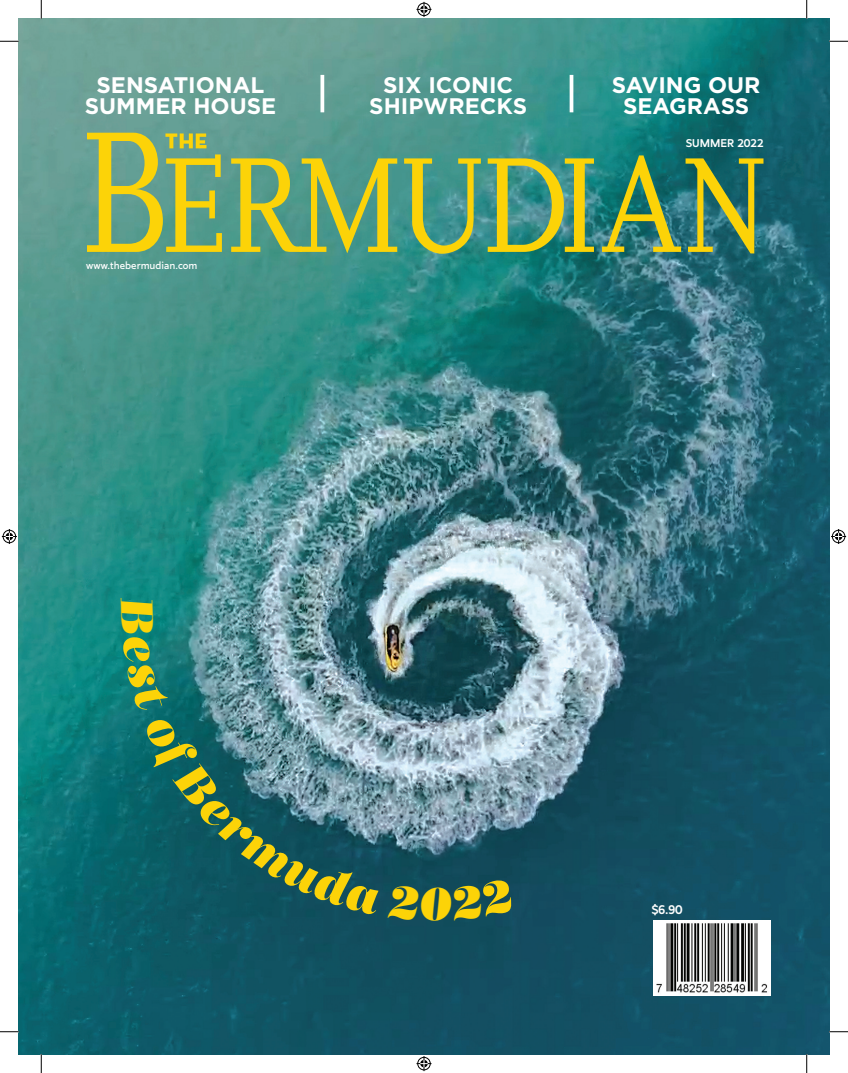
<style>
.page{position:relative;width:848px;height:1073px;background:#fff}
.page>*{position:absolute;margin:0;border:0;box-sizing:border-box;transform-origin:0 0}
.t1{font:italic 45px "Mastadoni G3";color:#fcd308}
.t2{font:700 22.5px "Gotham";color:#fff}
.t3{font:500 12.5px "Marcher Alt";color:#fff}
.t4{font:500 11.25px "Marcher Alt";color:#fff}
.t5{font:10px "Marcher Alt";color:#fff}
</style>
<div class="page">
<img style="left:19px;top:19px;width:810px;height:1035px">
<img style="left:653px;top:920px;width:117px;height:75px">
<svg style="left:87px;top:133px;width:135px;height:119px;background:#99b15c"></svg>
<svg style="left:231px;top:158px;width:166px;height:95px;background:#8bac5b"></svg>
<svg style="left:404px;top:158px;width:77px;height:96px;background:#70a36a"></svg>
<svg style="left:487px;top:158px;width:107px;height:94px;background:#80a65b"></svg>
<svg style="left:602px;top:155px;width:161px;height:98px;background:#578957"></svg>
<svg style="left:320px;top:75px;width:4px;height:37px"></svg>
<svg style="left:569px;top:75px;width:4px;height:37px"></svg>
<svg style="left:0;top:40px;width:19px;height:2px"></svg>
<svg style="left:829px;top:40px;width:19px;height:2px"></svg>
<svg style="left:0;top:1030px;width:19px;height:2px"></svg>
<svg style="left:829px;top:1030px;width:19px;height:2px"></svg>
<svg style="left:40px;top:0;width:2px;height:19px"></svg>
<svg style="left:40px;top:1054px;width:2px;height:18px"></svg>
<svg style="left:805px;top:0;width:2px;height:19px"></svg>
<svg style="left:805px;top:1054px;width:2px;height:18px"></svg>
<svg style="left:416px;top:2px;width:15px;height:15px"></svg>
<svg style="left:416px;top:1056px;width:15px;height:15px"></svg>
<svg style="left:2px;top:529px;width:15px;height:15px"></svg>
<svg style="left:831px;top:529px;width:15px;height:15px"></svg>
<svg style="left:121px;top:597px;width:260px;height:318px;background:#367780"></svg>
<svg style="left:388px;top:884px;width:31px;height:36px"></svg>
<div style="left:450px;top:878px;width:63px;height:42px;background:#124a5b"></div>
<p class="t2" style="left:97px;top:72px;width:169px">SENSATIONAL</p>
<p class="t2" style="left:85px;top:93px;width:193px">SUMMER HOUSE</p>
<p class="t5" style="left:86px;top:257px;width:113px">www.thebermudian.com</p>
<p class="t2" style="left:383px;top:72px;width:131px">SIX ICONIC</p>
<p class="t2" style="left:369px;top:93px;width:159px">SHIPWRECKS</p>
<p class="t2" style="left:612px;top:72px;width:150px">SAVING OUR</p>
<p class="t2" style="left:623px;top:93px;width:128px">SEAGRASS</p>
<p class="t4" style="left:685px;top:134px;width:79px">SUMMER 2022</p>
<p class="t1" style="left:418px;top:876px;width:34px">0</p>
<p class="t3" style="left:651px;top:899px;width:33px">$6.90</p>
</div>
